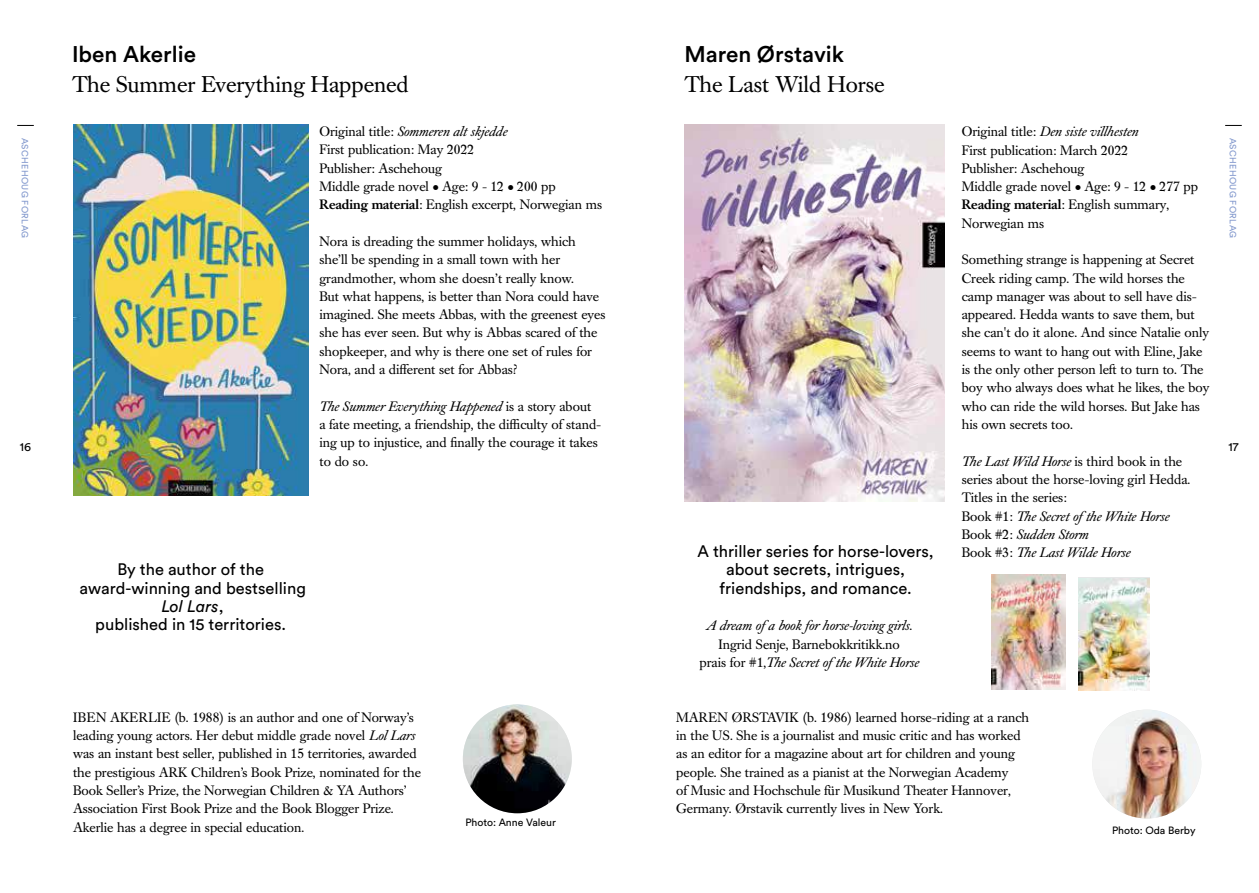
<style>
.page{position:relative;width:1259px;height:893px;background:#fff}
.page>*{position:absolute;margin:0;border:0;box-sizing:border-box;transform-origin:0 0}
.t1{font:22.5px "Caslon Book BE";color:#000}
.t2{font:500 22.5px "Circular Std";color:#000}
.t3{font:16.5px/18.3px "Circular Std";color:#000;text-align:center}
.t4{font:13.5px/18.3px "Caslon Book BE";color:#000}
.t5{font:italic 13.5px "Caslon Book BE";color:#000}
.t6{font:12px "Circular Std";color:#000}
.t7{font:10.5px "Circular Std";color:#000}
.t8{font:9px "Circular Std";letter-spacing:.04em;color:#8298cd}
.s1{font-style:italic}
.s2{font-family:"Circular Std";font-size:12px}
.s3{font-weight:500}
</style>
<div class="page">
<svg style="left:17px;top:125px;width:17px;height:1px"></svg>
<svg style="left:1225px;top:125px;width:16px;height:1px"></svg>
<img style="left:1092px;top:710px;width:109px;height:108px;border-radius:54px">
<img style="left:684px;top:124px;width:260px;height:378px">
<img style="left:73px;top:124px;width:235px;height:372px">
<img style="left:463px;top:704px;width:109px;height:109px;border-radius:54px">
<img style="left:991px;top:575px;width:74px;height:114px">
<img style="left:1078px;top:578px;width:71px;height:113px">
<h1 class="t2" style="left:72px;top:40px;width:125px">Iben Akerlie</h1>
<h1 class="t1" style="left:72px;top:71px;width:338px">The Summer Everything Happened</h1>
<h1 class="t2" style="left:684px;top:40px;width:161px">Maren Ørstavik</h1>
<h1 class="t1" style="left:684px;top:71px;width:202px">The Last Wild Horse</h1>
<p class="t4" style="left:319px;top:123px;width:284px">Original title: <span class="s1">Sommeren alt skjedde<br></span>First publication: May 2022<br>Publisher: Aschehoug<br>Middle grade novel <span class="s2">•</span> Age: 9 - 12 <span class="s2">•</span> 200 pp <span class="s3">Reading material</span>: English excerpt, Norwegian ms</p>
<p class="t4" style="left:319px;top:233px;width:287px">Nora is dreading the summer holidays, which she’ll be spending in a small town with her grandmother, whom she doesn’t really know.<br>But what happens, is better than Nora could have imagined. She meets Abbas, with the greenest eyes she has ever seen. But why is Abbas scared of the shopkeeper, and why is there one set of rules for Nora, and a different set for Abbas?</p>
<p class="t4" style="left:319px;top:397px;width:283px"><span class="s1">The Summer Everything Happened</span> is a story about a fate meeting, a friendship, the difficulty of stand&shy;ing up to injustice, and finally the courage it takes to do so.</p>
<p class="t4" style="left:961px;top:123px;width:238px">Original title: <span class="s1">Den siste villhesten<br></span>First publication: March 2022<br>Publisher: Aschehoug<br>Middle grade novel <span class="s2">•</span> Age: 9 - 12 <span class="s2">•</span> 277 pp<br><span class="s3">Reading material</span>: English summary,<br>Norwegian ms</p>
<p class="t4" style="left:961px;top:251px;width:249px">Something strange is happening at Secret Creek riding camp. The wild horses the camp manager was about to sell have dis&shy;appeared. Hedda wants to save them, but she can't do it alone. And since Natalie only seems to want to hang out with Eline, Jake is the only other person left to turn to. The boy who always does what he likes, the boy who can ride the wild horses. But Jake has his own secrets too.</p>
<p class="t4" style="left:961px;top:452px;width:230px"><span class="s1">The Last Wild Horse</span> is third book in the series about the horse-loving girl Hedda.<br>Titles in the series:<br>Book #1: <span class="s1">The Secret ofthe White Horse<br></span>Book #2: <span class="s1">Sudden Storm<br></span>Book #3: <span class="s1">The Last Wilde Horse</span></p>
<p class="t8" style="left:30px;top:138px;width:102px;rotate:90deg">ASCHEHOUG FORLAG</p>
<p class="t8" style="left:1238px;top:138px;width:102px;rotate:90deg">ASCHEHOUG FORLAG</p>
<p class="t6" style="left:20px;top:440px;width:13px">16</p>
<p class="t6" style="left:1228px;top:440px;width:12px">17</p>
<p class="t3" style="left:697px;top:542px;width:238px">A thriller series for horse-lovers, about secrets, intrigues, friendships, and romance.</p>
<p class="t5" style="left:706px;top:618px;width:208px">A dream ofa book for horse-loving girls.</p>
<p class="t4" style="left:699px;top:635px;width:221px;text-align:center">Ingrid Senje, Barnebokkritikk.no<br>prais for #1,<span class="s1">The Secret ofthe White Horse</span></p>
<p class="t3" style="left:80px;top:560px;width:228px">By the author of the award-winning and bestselling<br><span class="s1">Lol Lars</span>,<br>published in 15 territories.</p>
<p class="t4" style="left:73px;top:708px;width:349px">IBEN AKERLIE (b. 1988) is an author and one of Norway’s leading young actors. Her debut middle grade novel <span class="s1">Lol Lars </span>was an instant best seller, published in 15 territories, awarded the prestigious ARK Children’s Book Prize, nominated for the Book Seller’s Prize, the Norwegian Children &amp; YA Authors’ Association First Book Prize and the Book Blogger Prize.<br>Akerlie has a degree in special education.</p>
<p class="t7" style="left:465px;top:816px;width:92px">Photo: Anne Valeur</p>
<p class="t4" style="left:676px;top:708px;width:354px">MAREN ØRSTAVIK (b. 1986) learned horse-riding at a ranch in the US. She is a journalist and music critic and has worked as an editor for a magazine about art for children and young people. She trained as a pianist at the Norwegian Academy<br>of Music and Hochschule für Musikund Theater Hannover, Germany. Ørstavik currently lives in New York.</p>
<p class="t7" style="left:1112px;top:824px;width:85px">Photo: Oda Berby</p>
</div>
